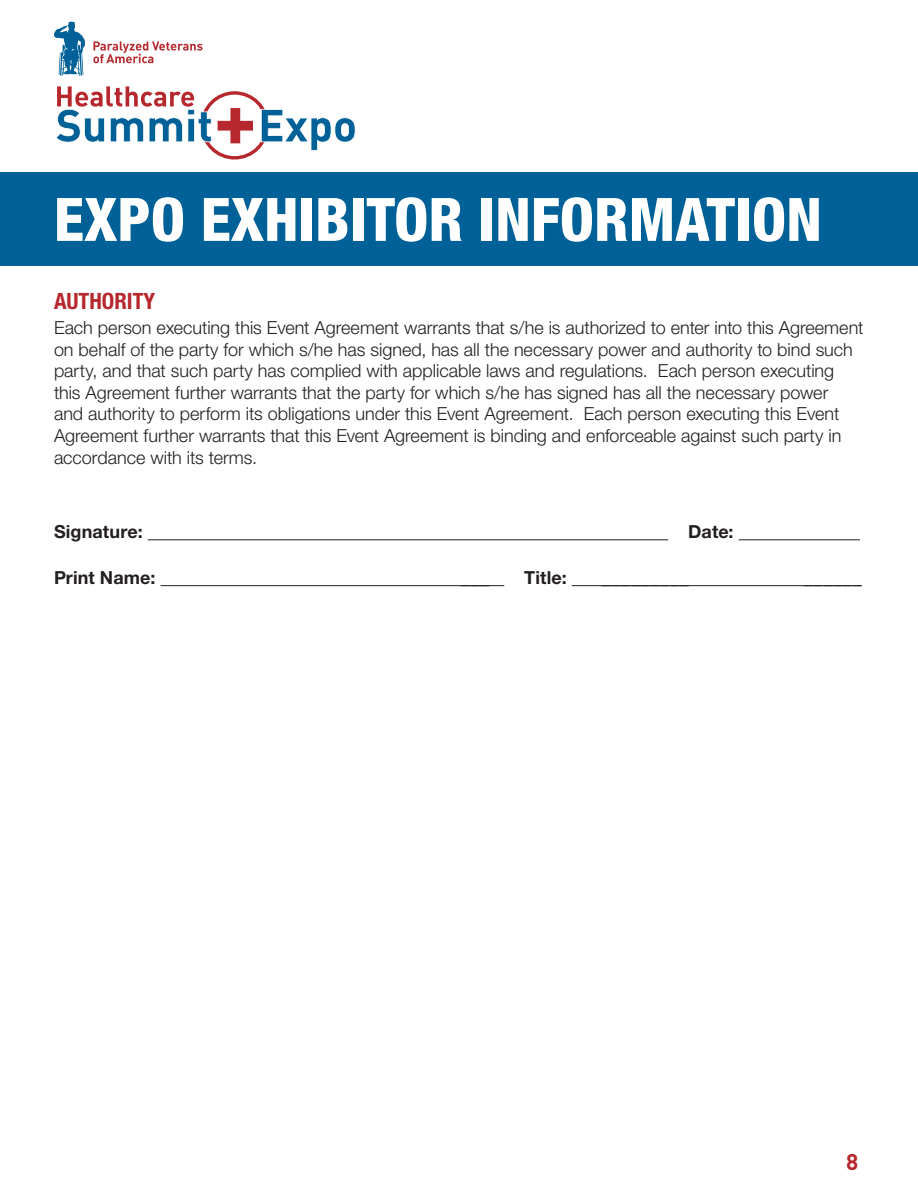
<style>
.page{position:relative;width:918px;height:1188px;background:#fff}
.page>*{position:absolute;margin:0;border:0;box-sizing:border-box;transform-origin:0 0}
.t1{font:800 condensed 60px "Helvetica Neue";color:#fff}
.t2{font:700 condensed 22.5px "Helvetica Neue";color:#b6282d}
.t3{font:700 22.5px "DINOT";color:#b6282d}
.existing_exhibitors{font:300 18px/21.6px "Helvetica Neue";color:#231f20}
.existing_exhibitors-2{font:700 18px "Helvetica Neue";letter-spacing:.005em;color:#231f20}
</style>
<div class="page">
<svg style="left:54px;top:22px;width:31px;height:54px"></svg>
<svg style="left:93px;top:41px;width:110px;height:22px"></svg>
<svg style="left:56px;top:86px;width:300px;height:74px"></svg>
<div style="left:0;top:172px;width:918px;height:93px;background:#006198"></div>
<hr style="left:148px;top:539px;width:520px;height:1px;background:#231f20">
<hr style="left:739px;top:539px;width:121px;height:1px;background:#231f20">
<hr style="left:161px;top:585px;width:343px;height:1px;background:#231f20">
<hr style="left:572px;top:585px;width:290px;height:1px;background:#231f20">
<p class="t1" style="left:54px;top:182px;width:769px">EXPO EXHIBITOR INFORMATION</p>
<p class="t2" style="left:54px;top:287px;width:103px">AUTHORITY</p>
<p class="existing_exhibitors" style="left:54px;top:316px;width:811px">Each person executing this Event Agreement warrants that s/he is authorized to enter into this Agreement on behalf of the party for which s/he has signed, has all the necessary power and authority to bind such party, and that such party has complied with applicable laws and regulations. Each person executing this Agreement further warrants that the party for which s/he has signed has all the necessary power<br>and authority to perform its obligations under this Event Agreement. Each person executing this Event Agreement further warrants that this Event Agreement is binding and enforceable against such party in accordance with its terms.</p>
<p class="existing_exhibitors-2" style="left:54px;top:520px;width:90px">Signature:</p>
<p class="existing_exhibitors-2" style="left:688px;top:520px;width:47px">Date:</p>
<p class="existing_exhibitors-2" style="left:54px;top:566px;width:103px">Print Name:</p>
<p class="existing_exhibitors" style="left:461px;top:566px;width:30px">___</p>
<p class="existing_exhibitors-2" style="left:524px;top:566px;width:44px">Title:</p>
<p class="existing_exhibitors" style="left:602px;top:566px;width:89px">_________</p>
<p class="existing_exhibitors" style="left:804px;top:566px;width:59px">______</p>
<p class="t3" style="left:846px;top:1147px;width:14px">8</p>
</div>
